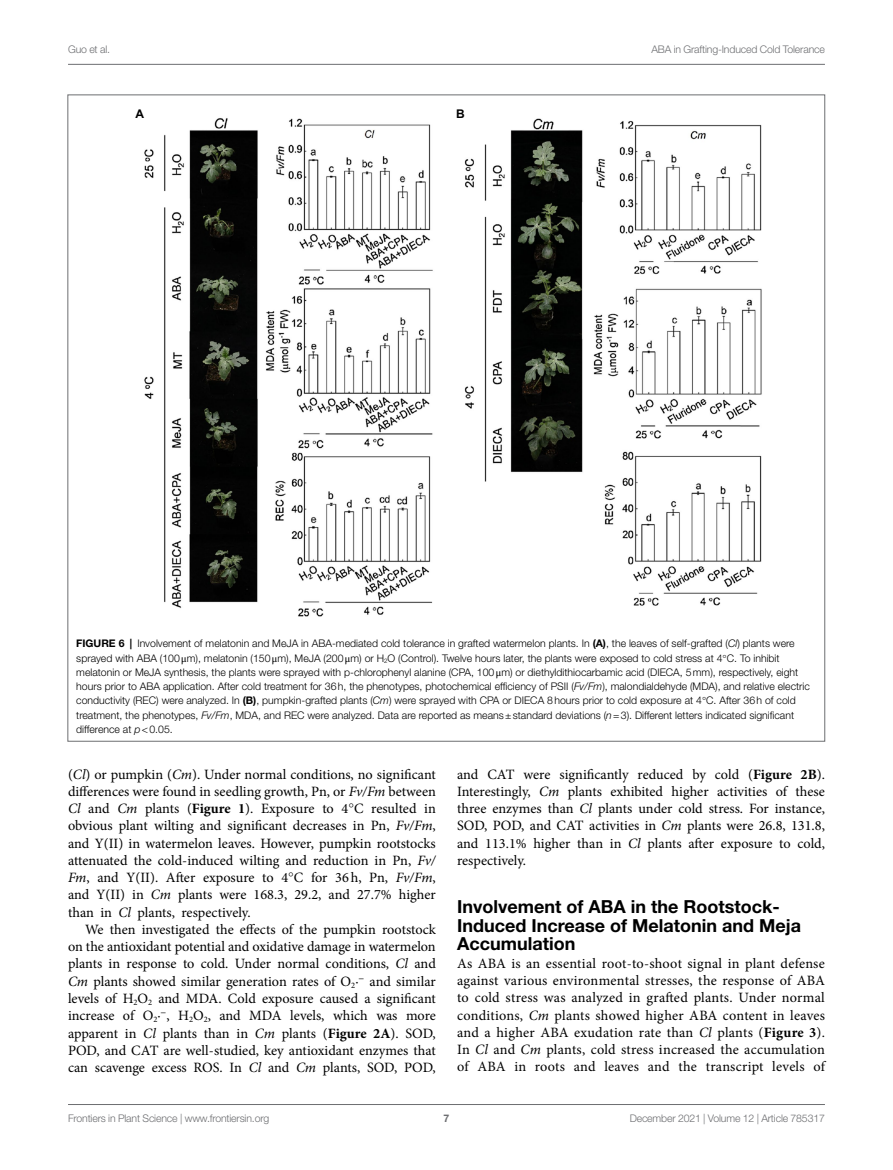
<style>
.page{position:relative;width:893px;height:1170px;background:#fff}
.page>*{position:absolute;margin:0;border:0;box-sizing:border-box;transform-origin:0 0}
.HEAD_2{font:700 18px/18.8px "Helvetica Neue LT Std";color:#000}
.TEXT_FLUSH{font:14.25px/17.2px "Minion Pro";letter-spacing:.005em;color:#000;text-align:justify}
.TEXT{font:14.25px/17.2px "Minion Pro";color:#000;text-align:justify}
.t1{font:700 12px "Arial";color:#000}
.FIG_LEG{font:300 10.5px/14.2px "Helvetica Neue LT Std";color:#000}
.t2{font:300 10.5px "Helvetica Neue LT Std";letter-spacing:-.015em;color:#6d6e71}
.t3{font:700 10.5px "Helvetica Neue LT Std";color:#6d6e71}
.s1{font-weight:700}
.s2{font-style:italic}
.s3{font-family:"STIX General";font-weight:400}
.s4{font-family:"STIX General"}
</style>
<div class="page">
<hr style="left:68px;top:64px;width:757px;height:1px;background:#6d6e71">
<hr style="left:68px;top:1104px;width:757px;height:1px;background:#6d6e71">
<img style="left:144px;top:118px;width:618px;height:499px">
<p class="t2" style="left:68px;top:42px;width:44px">Guo et al.</p>
<p class="t2" style="left:651px;top:42px;width:175px">ABA in Grafting-Induced Cold Tolerance</p>
<p class="t1" style="left:136px;top:106px;width:10px">A</p>
<p class="t1" style="left:456px;top:106px;width:10px">B</p>
<p class="FIG_LEG" style="left:76px;top:636px;width:735px"><span class="s1">FIGURE 6 |</span> Involvement of melatonin and MeJA in ABA-mediated cold tolerance in grafted watermelon plants. In <span class="s1">(A)</span>, the leaves of self-grafted (<span class="s2">Cl</span>) plants were sprayed with ABA (100<span class="s3">μ</span>m), melatonin (150<span class="s3">μ</span>m), MeJA (200<span class="s3">μ</span>m) or H<sub>2</sub>O (Control). Twelve hours later, the plants were exposed to cold stress at 4<span class="s3">°</span>C. To inhibit melatonin or MeJA synthesis, the plants were sprayed with p-chlorophenyl alanine (CPA, 100<span class="s3">μ</span>m) or diethyldithiocarbamic acid (DIECA, 5mm), respectively, eight hours prior to ABA application. After cold treatment for 36h, the phenotypes, photochemical efficiency of PSII (<span class="s2">Fv/Fm</span>), malondialdehyde (MDA), and relative electric conductivity (REC) were analyzed. In <span class="s1">(B)</span>, pumpkin-grafted plants (<span class="s2">Cm</span>) were sprayed with CPA or DIECA 8hours prior to cold exposure at 4<span class="s3">°</span>C. After 36h of cold treatment, the phenotypes, <span class="s2">Fv/Fm</span>, MDA, and REC were analyzed. Data are reported as means±standard deviations (<span class="s2">n</span>=3). Different letters indicated significant difference at <span class="s2">p</span>&lt;0.05.</p>
<p class="TEXT_FLUSH" style="left:68px;top:765px;width:369px">(<span class="s2">Cl</span>) or pumpkin (<span class="s2">Cm</span>). Under normal conditions, no significant differences were found in seedling growth, Pn, or <span class="s2">Fv/Fm</span> between <span class="s2">Cl</span> and <span class="s2">Cm</span> plants (<span class="s1">Figure 1</span>). Exposure to 4<span class="s4">°</span>C resulted in obvious plant wilting and significant decreases in Pn, <span class="s2">Fv/Fm</span>, and Y(II) in watermelon leaves. However, pumpkin rootstocks attenuated the cold-induced wilting and reduction in Pn, <span class="s2">Fv/ Fm</span>, and Y(II). After exposure to 4<span class="s4">°</span>C for 36h, Pn, <span class="s2">Fv/Fm</span>, and Y(II) in <span class="s2">Cm</span> plants were 168.3, 29.2, and 27.7% higher than in <span class="s2">Cl</span> plants, respectively.</p>
<p class="TEXT" style="left:68px;top:920px;width:369px;text-indent:17px">We then investigated the effects of the pumpkin rootstock on the antioxidant potential and oxidative damage in watermelon plants in response to cold. Under normal conditions, <span class="s2">Cl</span> and <span class="s2">Cm</span> plants showed similar generation rates of O<sub>2</sub>·<sup>−</sup> and similar levels of H<sub>2</sub>O<sub>2</sub> and MDA. Cold exposure caused a significant increase of O<sub>2</sub>·<sup>−</sup>, H<sub>2</sub>O<sub>2</sub>, and MDA levels, which was more apparent in <span class="s2">Cl</span> plants than in <span class="s2">Cm</span> plants (<span class="s1">Figure 2A</span>). SOD, POD, and CAT are well-studied, key antioxidant enzymes that can scavenge excess ROS. In <span class="s2">Cl</span> and <span class="s2">Cm</span> plants, SOD, POD,</p>
<p class="TEXT" style="left:457px;top:765px;width:369px">and CAT were significantly reduced by cold (<span class="s1">Figure 2B</span>).<br>Interestingly, <span class="s2">Cm</span> plants exhibited higher activities of these three enzymes than <span class="s2">Cl</span> plants under cold stress. For instance, SOD, POD, and CAT activities in <span class="s2">Cm</span> plants were 26.8, 131.8, and 113.1% higher than in <span class="s2">Cl</span> plants after exposure to cold, respectively.</p>
<p class="HEAD_2" style="left:457px;top:896px;width:345px">Involvement of ABA in the Rootstock-<br>Induced Increase of Melatonin and Meja<br>Accumulation</p>
<p class="TEXT_FLUSH" style="left:457px;top:954px;width:369px">As ABA is an essential root-to-shoot signal in plant defense against various environmental stresses, the response of ABA to cold stress was analyzed in grafted plants. Under normal conditions, <span class="s2">Cm</span> plants showed higher ABA content in leaves and a higher ABA exudation rate than <span class="s2">Cl</span> plants (<span class="s1">Figure 3</span>).<br>In <span class="s2">Cl</span> and <span class="s2">Cm</span> plants, cold stress increased the accumulation of ABA in roots and leaves and the transcript levels of</p>
<p class="t2" style="left:68px;top:1111px;width:203px">Frontiers in Plant Science | www.frontiersin.org</p>
<p class="t3" style="left:444px;top:1111px;width:7px">7</p>
<p class="t2" style="left:630px;top:1111px;width:197px">December 2021 | Volume 12 | Article 785317</p>
</div>
